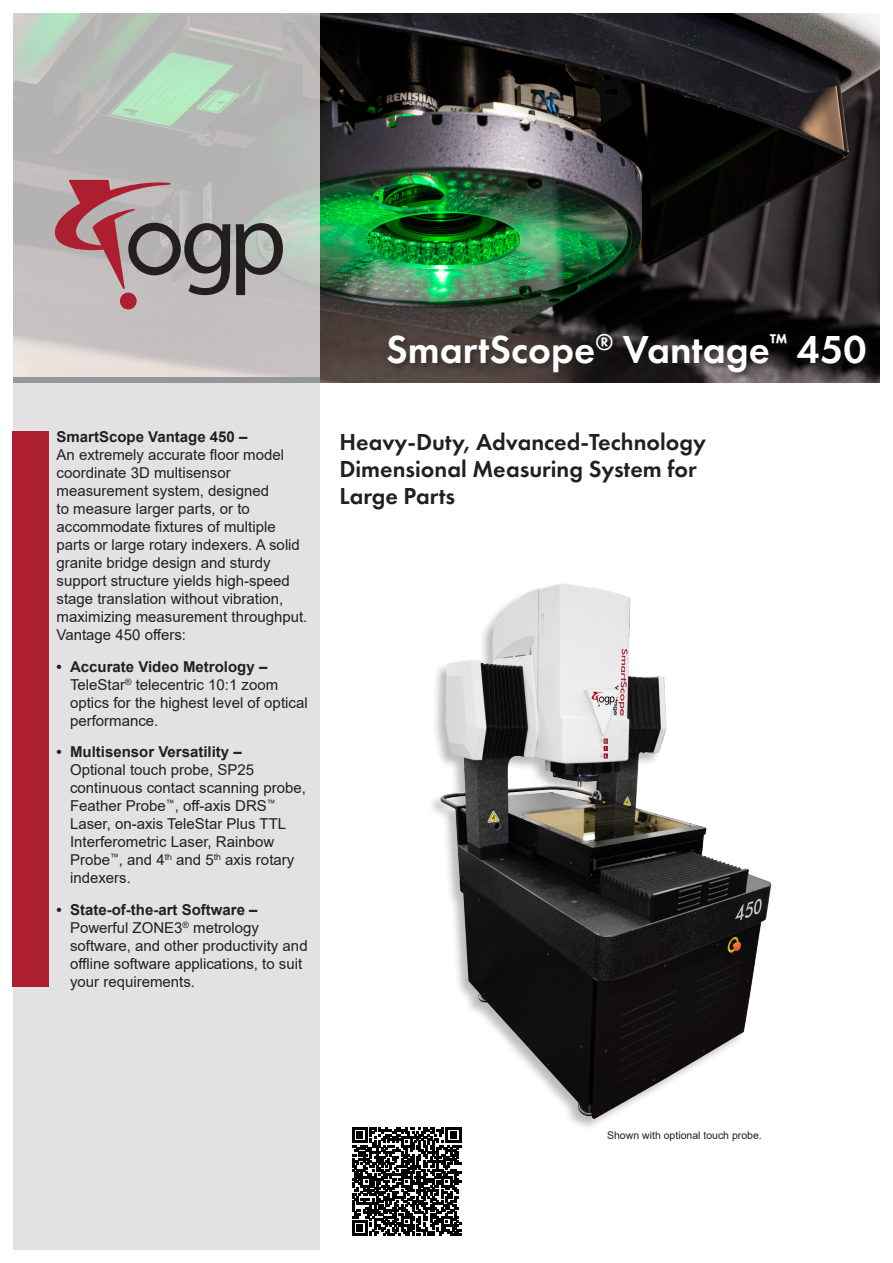
<style>
.page{position:relative;width:893px;height:1263px;background:#fff}
.page>*{position:absolute;margin:0;border:0;box-sizing:border-box;transform-origin:0 0}
.t1{font:600 40.5px "Futura PT";color:#fff}
.t2{font:600 24px/27px "Futura PT";color:#231f20}
.t3{font:15px/18px "Arial";color:#231f20}
.t4{font:700 15px "Arial";color:#231f20}
.t5{font:10.5px "Arial";color:#231f20}
.s1{font-weight:700}
</style>
<div class="page">
<img style="left:320px;top:14px;width:559px;height:369px">
<div style="left:14px;top:383px;width:306px;height:866px;background:#e3e2e2"></div>
<svg style="left:14px;top:14px;width:306px;height:363px;background:#bcc0ba"></svg>
<div style="left:14px;top:377px;width:306px;height:6px;background:#949698"></div>
<svg style="left:236px;top:223px;width:47px;height:72px;background:#7d7e7c"></svg>
<svg style="left:52px;top:180px;width:178px;height:130px;background:#a89193"></svg>
<div style="left:387px;top:332px;width:486px;height:48px;background:#231f20;opacity:.5"></div>
<div style="left:13px;top:431px;width:36px;height:556px;background:#ae1e31"></div>
<img style="left:432px;top:583px;width:340px;height:544px">
<div style="left:339px;top:1114px;width:135px;height:135px;background:#fff"></div>
<svg style="left:352px;top:1127px;width:109px;height:109px"></svg>
<p class="t4" style="left:57px;top:426px;width:192px">SmartScope Vantage 450 –</p>
<p class="t3" style="left:57px;top:446px;width:252px">An extremely accurate floor model coordinate 3D multisensor measurement system, designed<br>to measure larger parts, or to accommodate fixtures of multiple parts or large rotary indexers. A solid granite bridge design and sturdy support structure yields high-speed stage translation without vibration, maximizing measurement throughput.<br>Vantage 450 offers:</p>
<p class="t3" style="left:70px;top:657px;width:239px;text-indent:-13px"><span class="s1">• Accurate Video Metrology –<br></span>TeleStar<sup>®</sup> telecentric 10:1 zoom optics for the highest level of optical performance.</p>
<p class="t4" style="left:57px;top:741px;width:187px">• Multisensor Versatility –</p>
<p class="t3" style="left:70px;top:761px;width:237px">Optional touch probe, SP25 continuous contact scanning probe,<br>Feather Probe<sup>™</sup>, off-axis DRS<sup>™<br></sup>Laser, on-axis TeleStar Plus TTL<br>Interferometric Laser, Rainbow<br>Probe<sup>™</sup>, and 4<sup>th</sup> and 5<sup>th</sup> axis rotary indexers.</p>
<p class="t3" style="left:70px;top:900px;width:239px;text-indent:-13px"><span class="s1">• State-of-the-art Software –<br></span>Powerful ZONE3<sup>®</sup> metrology software, and other productivity and offline software applications, to suit your requirements.</p>
<h1 class="t1" style="left:386px;top:324px;width:482px">SmartScope<sup>®</sup> Vantage<sup>™</sup> 450</h1>
<h2 class="t2" style="left:339px;top:428px;width:368px">Heavy-Duty, Advanced-Technology<br>Dimensional Measuring System for<br>Large Parts</h2>
<p class="t5" style="left:607px;top:1128px;width:156px">Shown with optional touch probe.</p>
</div>
